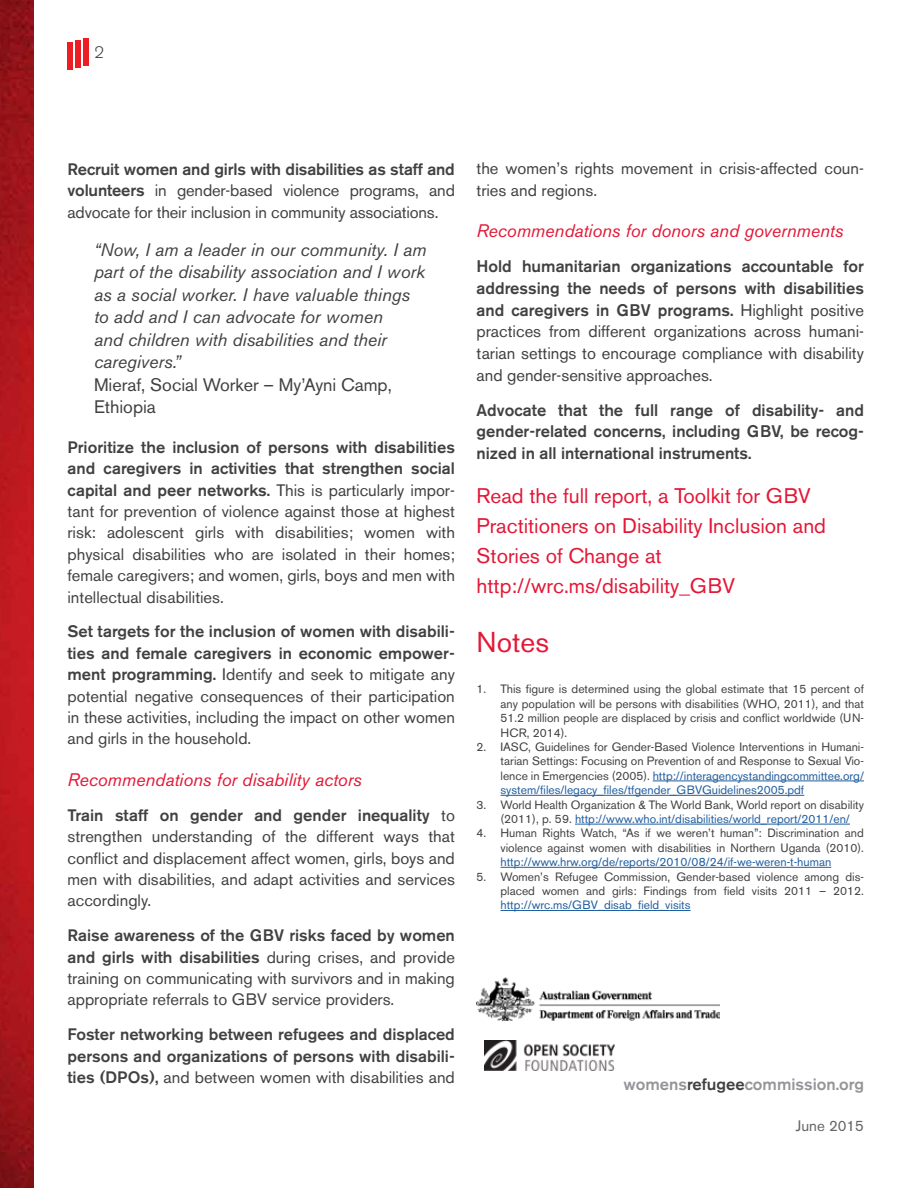
<style>
.page{position:relative;width:918px;height:1188px;background:#fff}
.page>*{position:absolute;margin:0;border:0;box-sizing:border-box;transform-origin:0 0}
.Head_1{font:28.5px "Akzidenz Grotesk BE";color:#e31837}
.Head_2{font:21px/30px "Akzidenz Grotesk BE";color:#e31837}
.t1{font:italic 18px/22.5px "Akzidenz Grotesk BE";color:#414042}
.Head_3{font:italic 18px "Akzidenz Grotesk BE";color:#e31837}
.t2{font:16.65px/21.6px "Akzidenz Grotesk BE";color:#414042;text-align:justify}
.t3{font:500 16.65px/21.6px "Akzidenz Grotesk BE";color:#414042;text-align:justify}
.t4{font:16.5px/21.3px "Akzidenz Grotesk BE";color:#414042;text-align:justify}
.t5{font:500 16.5px/21.3px "Akzidenz Grotesk BE";color:#414042;text-align:justify}
.t6{font:500 16.5px "Akzidenz Grotesk BE";color:#939598}
.t7{font:300 16.5px "Akzidenz Grotesk BE";color:#414042}
.t8{font:15px "Akzidenz Grotesk BE";color:#636466}
.t9{font:12px/14.4px "Akzidenz Grotesk BE";color:#414042;text-align:justify}
.s1{font-weight:500}
.s2{font-style:normal}
.s3{font-weight:400}
.s4{color:#215e9e}
.s5{color:#414042}
</style>
<div class="page">
<img style="left:0;top:0;width:34px;height:1188px">
<div style="left:75px;top:40px;width:6px;height:28px;background:#ed1d24"></div>
<div style="left:68px;top:42px;width:5px;height:28px;background:#ed1d24"></div>
<div style="left:83px;top:38px;width:6px;height:28px;background:#ed1d24"></div>
<hr style="left:653px;top:781px;width:211px;height:1px;background:#215e9e">
<hr style="left:501px;top:795px;width:303px;height:1px;background:#215e9e">
<hr style="left:575px;top:824px;width:275px;height:1px;background:#215e9e">
<hr style="left:501px;top:867px;width:330px;height:1px;background:#215e9e">
<hr style="left:501px;top:910px;width:190px;height:1px;background:#215e9e">
<img style="left:476px;top:978px;width:244px;height:42px">
<img style="left:485px;top:1041px;width:129px;height:30px">
<p class="t7" style="left:94px;top:43px;width:11px">2</p>
<p class="t4" style="left:68px;top:159px;width:389px"><span class="s1">Recruit women and girls with disabilities as staff and volunteers</span> in gender-based violence programs, and advocate for their inclusion in community associations.</p>
<p class="t1" style="left:94px;top:238px;width:334px">“Now, I am a leader in our community. I am part of the disability association and I work as a social worker. I have valuable things to add and I can advocate for women<br>and children with disabilities and their caregivers.”<br><span class="s2">Mieraf, Social Worker – My’Ayni Camp,<br>Ethiopia</span></p>
<p class="t4" style="left:68px;top:437px;width:389px"><span class="s1">Prioritize the inclusion of persons with disabilities and caregivers in activities that strengthen social capital and peer networks.</span> This is particularly impor&shy;tant for prevention of violence against those at highest risk: adolescent girls with disabilities; women with physical disabilities who are isolated in their homes; female caregivers; and women, girls, boys and men with intellectual disabilities.</p>
<p class="t4" style="left:68px;top:621px;width:389px"><span class="s1">Set targets for the inclusion of women with disabili&shy;ties and female caregivers in economic empower&shy;ment programming.</span> Identify and seek to mitigate any potential negative consequences of their participation in these activities, including the impact on other women and girls in the household.</p>
<p class="Head_3" style="left:68px;top:769px;width:296px">Recommendations for disability actors</p>
<p class="t4" style="left:68px;top:804px;width:389px"><span class="s1">Train staff on gender and gender inequality</span> to strengthen understanding of the different ways that conflict and displacement affect women, girls, boys and men with disabilities, and adapt activities and services accordingly.</p>
<p class="t4" style="left:68px;top:925px;width:389px"><span class="s1">Raise awareness of the GBV risks faced by women and girls with disabilities</span> during crises, and provide training on communicating with survivors and in making appropriate referrals to GBV service providers.</p>
<p class="t5" style="left:68px;top:1024px;width:389px">Foster networking between refugees and displaced persons and organizations of persons with disabili&shy;ties (DPOs), <span class="s3">and between women with disabilities and</span></p>
<p class="t4" style="left:477px;top:158px;width:389px">the women’s rights movement in crisis-affected coun&shy;tries and regions.</p>
<p class="Head_3" style="left:477px;top:220px;width:368px">Recommendations for donors and governments</p>
<p class="t2" style="left:477px;top:256px;width:389px"><span class="s1">Hold humanitarian organizations accountable for addressing the needs of persons with disabilities and caregivers in GBV programs.</span> Highlight positive practices from different organizations across humani&shy;tarian settings to encourage compliance with disability and gender-sensitive approaches.</p>
<p class="t3" style="left:477px;top:399px;width:389px">Advocate that the full range of disability- and gender-related concerns, including GBV, be recog&shy;nized in all international instruments.</p>
<p class="Head_2" style="left:477px;top:480px;width:351px">Read the full report, a Toolkit for GBV Practitioners on Disability Inclusion and Stories of Change at http://wrc.ms/disability_GBV</p>
<p class="Head_1" style="left:477px;top:625px;width:74px">Notes</p>
<p class="t9" style="left:501px;top:682px;width:365px;text-indent:-24px">1. This figure is determined using the global estimate that 15 percent of any population will be persons with disabilities (WHO, 2011), and that 51.2 million people are displaced by crisis and conflict worldwide (UN-HCR, 2014).</p>
<p class="t9" style="left:501px;top:740px;width:365px;text-indent:-24px">2. IASC, Guidelines for Gender-Based Violence Interventions in Humani&shy;tarian Settings: Focusing on Prevention of and Response to Sexual Vio&shy;lence in Emergencies (2005). <span class="s4">http://interagencystandingcommittee.org/ system/files/legacy_files/tfgender_GBVGuidelines2005.pdf</span></p>
<p class="t9" style="left:501px;top:797px;width:365px;text-indent:-24px">3. World Health Organization &amp; The World Bank, World report on disability (2011), p. 59. <span class="s4">http://www.who.int/disabilities/world_report/2011/en/</span></p>
<p class="t9" style="left:501px;top:826px;width:365px;text-indent:-24px">4. Human Rights Watch, “As if we weren’t human”: Discrimination and violence against women with disabilities in Northern Uganda (2010). <span class="s4">http://www.hrw.org/de/reports/2010/08/24/if-we-weren-t-human</span></p>
<p class="t9" style="left:501px;top:869px;width:365px;text-indent:-24px">5. Women’s Refugee Commission, Gender-based violence among dis&shy;placed women and girls: Findings from field visits 2011 – 2012. <span class="s4">http://wrc.ms/GBV_disab_field_visits</span></p>
<p class="t6" style="left:623px;top:1074px;width:242px">womens<span class="s5">refugee</span>commission.org</p>
<p class="t8" style="left:796px;top:1117px;width:70px">June 2015</p>
</div>
